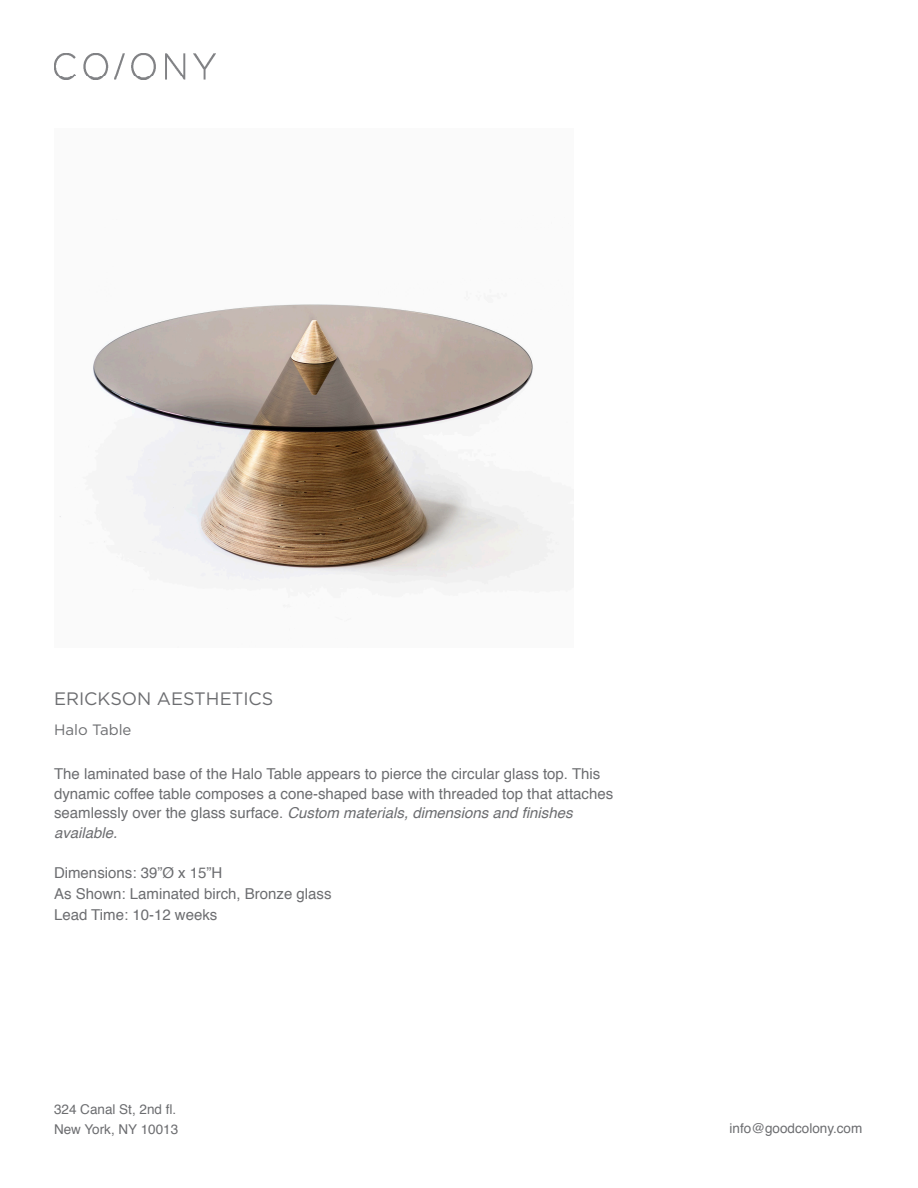
<style>
.page{position:relative;width:918px;height:1188px;background:#fff}
.page>*{position:absolute;margin:0;border:0;box-sizing:border-box;transform-origin:0 0}
.Artist_Title{font:18px "Gotham";color:#6c6d70}
.Description{font:15px/19.5px "Helvetica";color:#6c6d70}
.Dims_and_Materials{font:15px "Helvetica";color:#6c6d70}
.Title_of_Piece{font:15px "Gotham";color:#6c6d70}
.t1{font:13.5px/19.5px "Helvetica";color:#6c6d70}
.s1{font-style:italic}
</style>
<div class="page">
<img style="left:54px;top:54px;width:162px;height:25px">
<img style="left:59px;top:304px;width:501px;height:302px">
<p class="Artist_Title" style="left:54px;top:689px;width:221px">ERICKSON AESTHETICS</p>
<p class="Title_of_Piece" style="left:54px;top:722px;width:79px">Halo Table</p>
<p class="Description" style="left:54px;top:765px;width:561px">The laminated base of the Halo Table appears to pierce the circular glass top. This dynamic coffee table composes a cone-shaped base with threaded top that attaches seamlessly over the glass surface. <span class="s1">Custom materials, dimensions and finishes available.</span></p>
<p class="Dims_and_Materials" style="left:54px;top:861px;width:170px">Dimensions: 39”Ø x 15”H</p>
<p class="Dims_and_Materials" style="left:54px;top:882px;width:279px">As Shown: Laminated birch, Bronze glass</p>
<p class="Dims_and_Materials" style="left:54px;top:903px;width:165px">Lead Time: 10-12 weeks</p>
<p class="t1" style="left:54px;top:1100px;width:126px">324 Canal St, 2nd fl.<br>New York, NY 10013</p>
<p class="t1" style="left:730px;top:1119px;width:134px">info@goodcolony.com</p>
</div>
